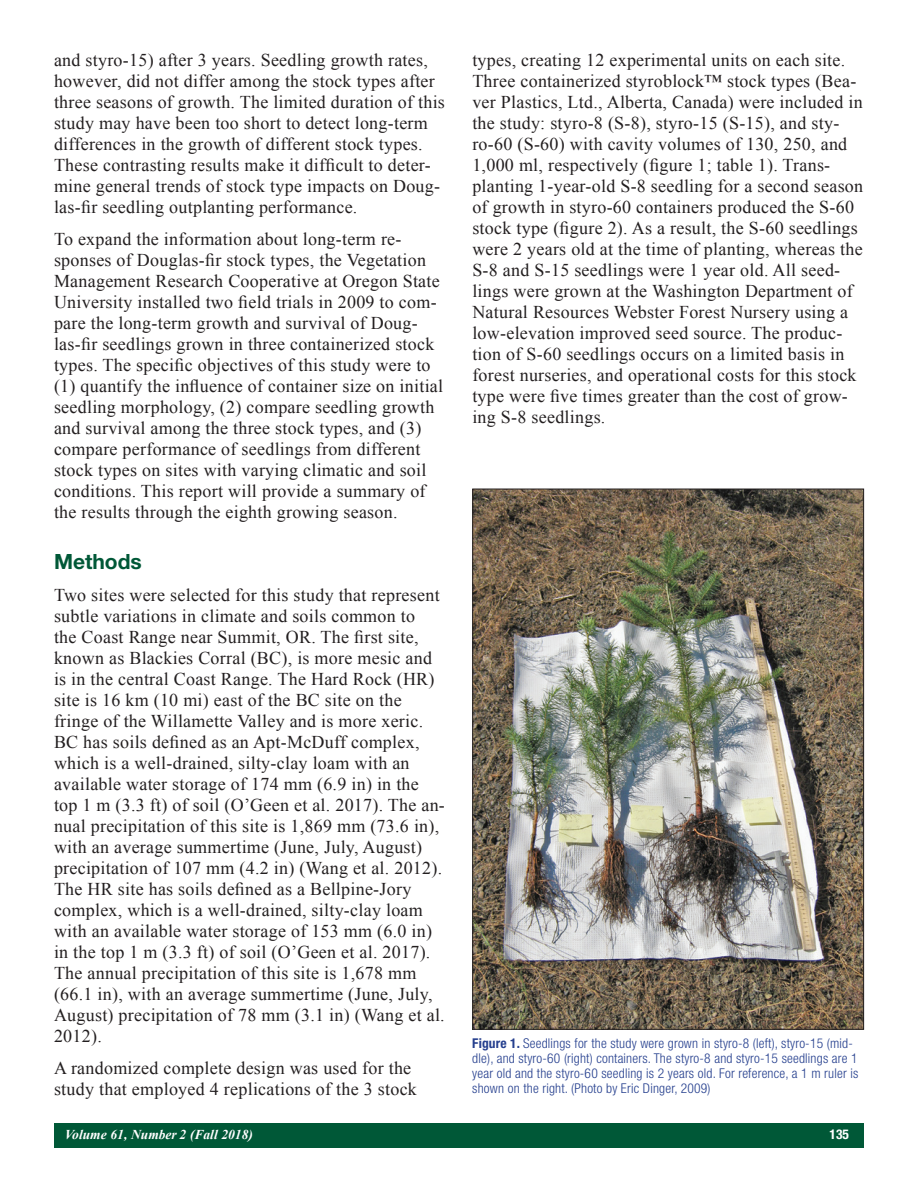
<style>
.page{position:relative;width:918px;height:1188px;background:#fff}
.page>*{position:absolute;margin:0;border:0;box-sizing:border-box;transform-origin:0 0}
.Body_Head_1{font:700 21px "Helvetica Neue LT Std";color:#005837}
.t1{font:18px/21px "Times New Roman";letter-spacing:.015em;color:#231f20}
.Captions{font:300 condensed 13.5px/15px "Helvetica Neue LT Std";letter-spacing:.015em;color:#253f8e}
.t2{font:italic 700 13.5px "Times New Roman";color:#fff}
.t3{font:700 condensed 13.5px "Helvetica Neue LT Std";color:#fff}
.s1{font-weight:700}
</style>
<div class="page">
<div style="left:54px;top:1123px;width:810px;height:25px;background:#005837"></div>
<img style="left:474px;top:491px;width:388px;height:537px">
<p class="t1" style="left:54px;top:50px;width:393px">and styro-15) after 3 years. Seedling growth rates, however, did not differ among the stock types after three seasons of growth. The limited duration of this study may have been too short to detect long-term differences in the growth of different stock types.<br>These contrasting results make it difficult to deter&shy;mine general trends of stock type impacts on Doug&shy;las-fir seedling outplanting performance.</p>
<p class="t1" style="left:54px;top:228px;width:391px">To expand the information about long-term re&shy;sponses of Douglas-fir stock types, the Vegetation Management Research Cooperative at Oregon State University installed two field trials in 2009 to com&shy;pare the long-term growth and survival of Doug&shy;las-fir seedlings grown in three containerized stock types. The specific objectives of this study were to (1) quantify the influence of container size on initial seedling morphology, (2) compare seedling growth and survival among the three stock types, and (3) compare performance of seedlings from different stock types on sites with varying climatic and soil conditions. This report will provide a summary of the results through the eighth growing season.</p>
<p class="Body_Head_1" style="left:54px;top:549px;width:89px">Methods</p>
<p class="t1" style="left:54px;top:584px;width:392px">Two sites were selected for this study that represent subtle variations in climate and soils common to<br>the Coast Range near Summit, OR. The first site, known as Blackies Corral (BC), is more mesic and is in the central Coast Range. The Hard Rock (HR) site is 16 km (10 mi) east of the BC site on the fringe of the Willamette Valley and is more xeric.<br>BC has soils defined as an Apt-McDuff complex, which is a well-drained, silty-clay loam with an available water storage of 174 mm (6.9 in) in the top 1 m (3.3 ft) of soil (O’Geen et al. 2017). The an&shy;nual precipitation of this site is 1,869 mm (73.6 in), with an average summertime (June, July, August) precipitation of 107 mm (4.2 in) (Wang et al. 2012).<br>The HR site has soils defined as a Bellpine-Jory complex, which is a well-drained, silty-clay loam with an available water storage of 153 mm (6.0 in) in the top 1 m (3.3 ft) of soil (O’Geen et al. 2017).<br>The annual precipitation of this site is 1,678 mm (66.1 in), with an average summertime (June, July, August) precipitation of 78 mm (3.1 in) (Wang et al.<br>2012).</p>
<p class="t1" style="left:54px;top:1057px;width:364px">A randomized complete design was used for the study that employed 4 replications of the 3 stock</p>
<p class="t1" style="left:472px;top:50px;width:392px">types, creating 12 experimental units on each site.<br>Three containerized styroblock™ stock types (Bea&shy;ver Plastics, Ltd., Alberta, Canada) were included in the study: styro-8 (S-8), styro-15 (S-15), and sty&shy;ro-60 (S-60) with cavity volumes of 130, 250, and 1,000 ml, respectively (figure 1; table 1). Trans&shy;planting 1-year-old S-8 seedling for a second season of growth in styro-60 containers produced the S-60 stock type (figure 2). As a result, the S-60 seedlings were 2 years old at the time of planting, whereas the S-8 and S-15 seedlings were 1 year old. All seed&shy;lings were grown at the Washington Department of Natural Resources Webster Forest Nursery using a low-elevation improved seed source. The produc&shy;tion of S-60 seedlings occurs on a limited basis in forest nurseries, and operational costs for this stock type were five times greater than the cost of grow&shy;ing S-8 seedlings.</p>
<p class="Captions" style="left:472px;top:1036px;width:388px"><span class="s1">Figure 1.</span> Seedlings for the study were grown in styro-8 (left), styro-15 (mid&shy;dle), and styro-60 (right) containers. The styro-8 and styro-15 seedlings are 1 year old and the styro-60 seedling is 2 years old. For reference, a 1 m ruler is shown on the right. (Photo by Eric Dinger, 2009)</p>
<p class="t2" style="left:65px;top:1125px;width:190px">Volume 61, Number 2 (Fall 2018)</p>
<p class="t3" style="left:830px;top:1126px;width:21px">135</p>
</div>
